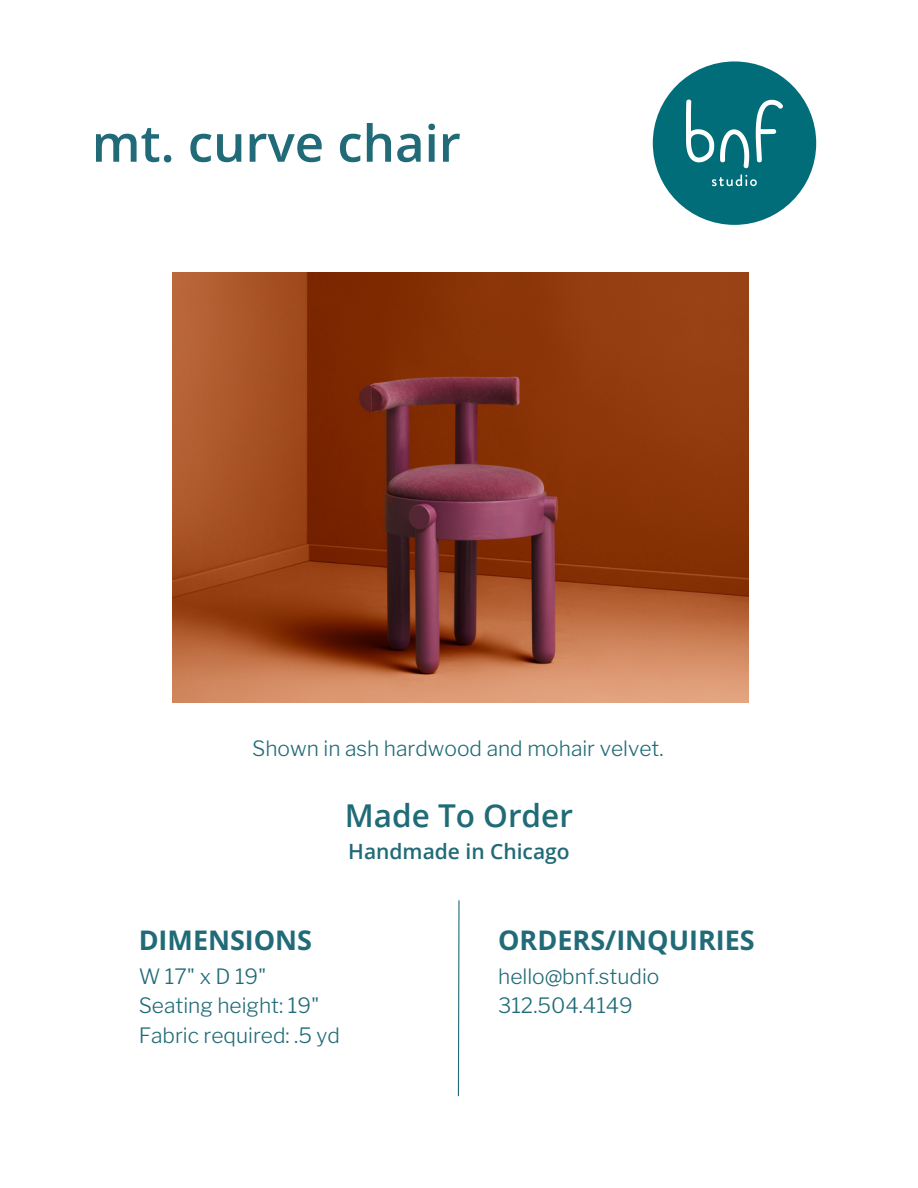
<style>
.page{position:relative;width:918px;height:1188px;background:#fff}
.page>*{position:absolute;margin:0;border:0;box-sizing:border-box;transform-origin:0 0}
.t1{font:600 51px "Open Sans";color:#206b77}
.t2{font:600 31.5px "Open Sans";color:#206b77}
.t3{font:700 27px "Open Sans";color:#206b77}
.t4{font:300 21px "Libre Franklin";color:#206b77}
.t5{font:600 21px "Open Sans";color:#206b77}
</style>
<div class="page">
<img style="left:653px;top:61px;width:163px;height:164px;border-radius:50%">
<img style="left:173px;top:273px;width:576px;height:430px">
<svg style="left:457px;top:900px;width:3px;height:197px"></svg>
<p class="t1" style="left:92px;top:107px;width:370px">mt. curve chair</p>
<p class="t4" style="left:252px;top:736px;width:413px">Shown in ash hardwood and mohair velvet.</p>
<p class="t2" style="left:345px;top:793px;width:230px">Made To Order</p>
<p class="t5" style="left:348px;top:837px;width:223px">Handmade in Chicago</p>
<p class="t3" style="left:139px;top:922px;width:175px">DIMENSIONS</p>
<p class="t4" style="left:139px;top:964px;width:129px">W17"xD19"</p>
<p class="t4" style="left:139px;top:993px;width:182px">Seating height: 19"</p>
<p class="t4" style="left:139px;top:1022px;width:203px">Fabric required: .5 yd</p>
<p class="t3" style="left:498px;top:922px;width:258px">ORDERS/INQUIRIES</p>
<p class="t4" style="left:498px;top:964px;width:163px">hello@bnf.studio</p>
<p class="t4" style="left:498px;top:993px;width:136px">312.504.4149</p>
</div>
